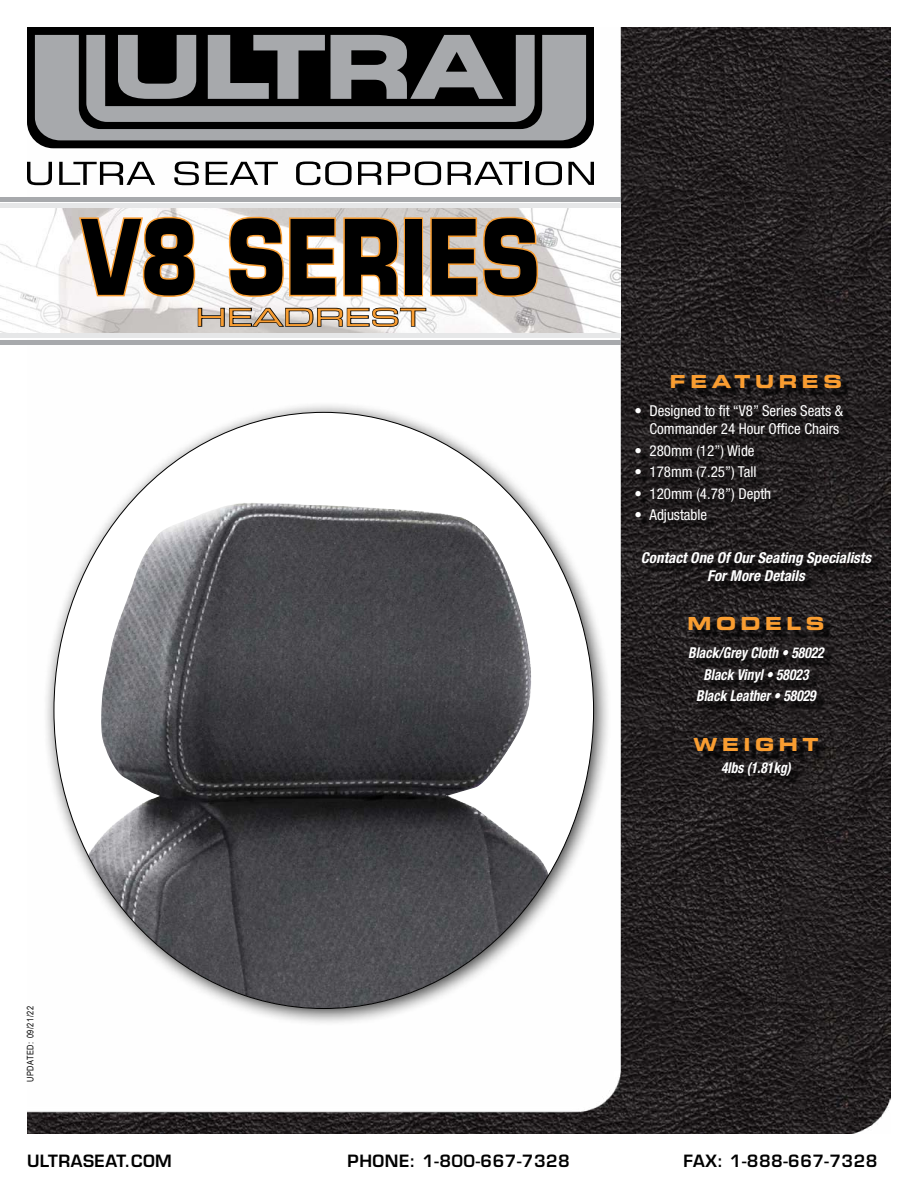
<style>
.page{position:relative;width:918px;height:1188px;background:#fff}
.page>*{position:absolute;margin:0;border:0;box-sizing:border-box;transform-origin:0 0}
.t1{font:700 101.25px "Eurostile LT Std";color:#000;scale:.8 1}
.t2{font:24px "Eurostile LT Std Ex 2";color:#f99d31;scale:1.25 1}
.t3{font:18px "Eurostile LT Std Bold Ex 2";letter-spacing:.25em;color:#f99d31}
.t4{font:600 16.5px "Eurostile LT Std";letter-spacing:.03em;color:#000}
.t5{font:condensed 15px/18px "Helvetica Neue LT Pro";color:#fff;text-align:right}
.t6{font:italic 700 condensed 15px/21.5px "Helvetica Neue LT Pro";color:#fff;text-align:center;scale:.9 1}
.t7{font:italic 700 condensed 15px/18px "Helvetica Neue LT Pro";color:#fff;text-align:center}
.t8{font:9px "Arial Narrow";letter-spacing:.06em;color:#000}
</style>
<div class="page">
<img style="left:27px;top:27px;width:864px;height:1107px">
<img style="left:1px;top:208px;width:620px;height:126px">
<hr style="left:1px;top:334px;width:620px;height:4px;background:#e6e7e8">
<hr style="left:1px;top:340px;width:620px;height:4px;background:#a7a9ac">
<hr style="left:1px;top:198px;width:620px;height:4px;background:#a7a9ac">
<hr style="left:1px;top:204px;width:620px;height:4px;background:#e6e7e8">
<svg style="left:27px;top:162px;width:25px;height:23px"></svg>
<svg style="left:59px;top:162px;width:96px;height:23px"></svg>
<svg style="left:174px;top:161px;width:25px;height:24px"></svg>
<svg style="left:206px;top:162px;width:72px;height:23px"></svg>
<svg style="left:296px;top:161px;width:56px;height:24px"></svg>
<svg style="left:358px;top:162px;width:23px;height:23px"></svg>
<svg style="left:388px;top:161px;width:53px;height:24px"></svg>
<svg style="left:448px;top:162px;width:74px;height:23px"></svg>
<hr style="left:526px;top:162px;width:3px;height:23px;background:#000">
<svg style="left:536px;top:161px;width:26px;height:24px"></svg>
<svg style="left:568px;top:162px;width:26px;height:23px"></svg>
<svg style="left:27px;top:27px;width:567px;height:121px;fill:#000"></svg>
<svg style="left:35px;top:35px;width:551px;height:105px;fill:#a7a9ac"></svg>
<svg style="left:86px;top:35px;width:449px;height:87px"></svg>
<div style="left:640px;top:379px;width:240px;height:405px;background:#000;opacity:.75"></div>
<svg style="left:197px;top:307px;width:230px;height:21px"></svg>
<svg style="left:77px;top:215px;width:120px;height:83px"></svg>
<svg style="left:227px;top:215px;width:173px;height:83px"></svg>
<div style="left:404px;top:217px;width:19px;height:79px;border:3px solid #f99d31"></div>
<svg style="left:429px;top:215px;width:111px;height:83px"></svg>
<div style="left:43px;top:401px;width:569px;height:626px;background:#000;opacity:.75"></div>
<div style="left:54px;top:412px;width:540px;height:597px;background:#fff;border-radius:50%"></div>
<img style="left:88px;top:502px;width:461px;height:507px">
<h1 class="t1" style="left:82px;top:195px;width:566px">V8 sERIES</h1>
<h2 class="t2" style="left:196px;top:301px;width:186px">HEADREST</h2>
<p class="t8" style="left:24px;top:1082px;width:78px;rotate:-90deg">UPDATED: 09/21/22</p>
<p class="t3" style="left:670px;top:369px;width:174px">FEATURES</p>
<p class="t5" style="left:634px;top:402px;width:210px">• Designed to fit “V8” Series Seats &amp;<br>Commander 24 Hour Office Chairs</p>
<p class="t5" style="left:634px;top:441px;width:122px">• 280mm (12”) Wide</p>
<p class="t5" style="left:634px;top:463px;width:124px">• 178mm (7.25”) Tall</p>
<p class="t5" style="left:634px;top:484px;width:138px">• 120mm (4.78”) Depth</p>
<p class="t5" style="left:634px;top:506px;width:74px">• Adjustable</p>
<p class="t7" style="left:641px;top:549px;width:232px">Contact One Of Our Seating Specialists<br>For More Details</p>
<p class="t3" style="left:688px;top:611px;width:138px">MODELS</p>
<p class="t6" style="left:688px;top:642px;width:152px">Black/Grey Cloth • 58022<br>Black Vinyl • 58023<br>Black Leather • 58029</p>
<p class="t3" style="left:694px;top:732px;width:126px">WEIGHT</p>
<p class="t6" style="left:721px;top:757px;width:79px">4lbs (1.81kg)</p>
<p class="t4" style="left:27px;top:1151px;width:146px">ULTRASEAT.COM</p>
<p class="t4" style="left:348px;top:1151px;width:224px">PHONE: 1-800-667-7328</p>
<p class="t4" style="left:684px;top:1151px;width:195px">FAX: 1-888-667-7328</p>
</div>
